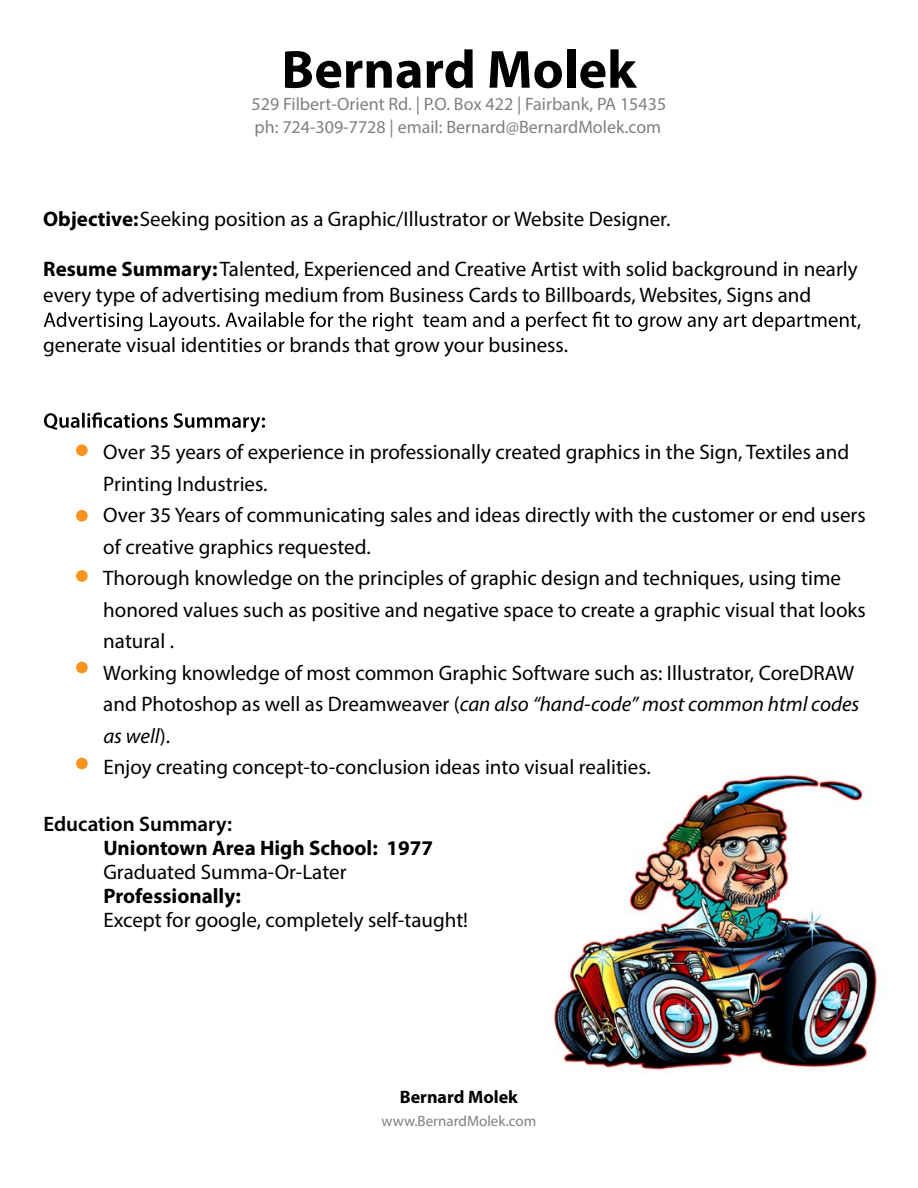
<style>
.page{position:relative;width:918px;height:1188px;background:#fff}
.page>*{position:absolute;margin:0;border:0;box-sizing:border-box;transform-origin:0 0}
.t1{font:700 54px "Myriad Pro";color:#000}
.t2{font:21px/31.5px "Myriad Pro";color:#000}
.t3{font:18px/22.5px "Myriad Pro";color:#808080}
.t4{font:700 18px "Myriad Pro";color:#000}
.t5{font:15px "Myriad Pro";color:#808080}
.s1{font-weight:700}
.s2{font-style:italic}
.s3{font-weight:600}
</style>
<div class="page">
<img style="left:553px;top:774px;width:324px;height:297px">
<svg style="left:44px;top:312px;width:817px;height:19px"></svg>
<svg style="left:44px;top:413px;width:221px;height:19px"></svg>
<div style="left:76px;top:444px;width:12px;height:12px;background:#f7931e;border-radius:50%"></div>
<div style="left:76px;top:570px;width:12px;height:12px;background:#f7931e;border-radius:50%"></div>
<div style="left:76px;top:758px;width:12px;height:11px;background:#f7931e;border-radius:50%"></div>
<div style="left:76px;top:662px;width:12px;height:11px;background:#f7931e;border-radius:50%"></div>
<div style="left:76px;top:510px;width:12px;height:12px;background:#f7931e;border-radius:50%"></div>
<p class="t1" style="left:281px;top:34px;width:356px">Bernard Molek</p>
<p class="t3" style="left:252px;top:93px;width:416px">529 Filbert-Orient Rd. | P.O. Box 422 | Fairbank, PA 15435 ph: 724-309-7728 | email: Bernard@BernardMolek.com</p>
<p class="t2" style="left:43px;top:203px;width:629px"><span class="s1">Objective:</span>Seeking position as a Graphic/Illustrator or Website Designer.</p>
<p class="t2" style="left:43px;top:256px;width:816px;line-height:25.2px"><span class="s1">Resume Summary:</span> Talented, Experienced and Creative Artist with solid background in nearly every type of advertising medium from Business Cards to Billboards, Websites, Signs and</p>
<p class="t2" style="left:43px;top:329px;width:526px">generate visual identities or brands that grow your business.</p>
<p class="t2" style="left:103px;top:436px;width:764px">Over 35 years of experience in professionally created graphics in the Sign, Textiles and Printing Industries.<br>Over 35 Years of communicating sales and ideas directly with the customer or end users of creative graphics requested.<br>Thorough knowledge on the principles of graphic design and techniques, using time honored values such as positive and negative space to create a graphic visual that looks natural .<br>Working knowledge of most common Graphic Software such as: Illustrator, CoreDRAW and Photoshop as well as Dreamweaver (<span class="s2">can also “hand-code” most common html codes as well</span>).<br>Enjoy creating concept-to-conclusion ideas into visual realities.</p>
<p class="t2" style="left:103px;top:811px;width:366px;line-height:24px;text-indent:-60px"><span class="s3">Education Summary:<br></span><span class="s1">Uniontown Area High School: 1977<br></span>Graduated Summa-Or-Later<br><span class="s1">Professionally:<br></span>Except for google, completely self-taught!</p>
<p class="t4" style="left:400px;top:1085px;width:120px">Bernard Molek</p>
<p class="t5" style="left:382px;top:1111px;width:156px">www.BernardMolek.com</p>
</div>
